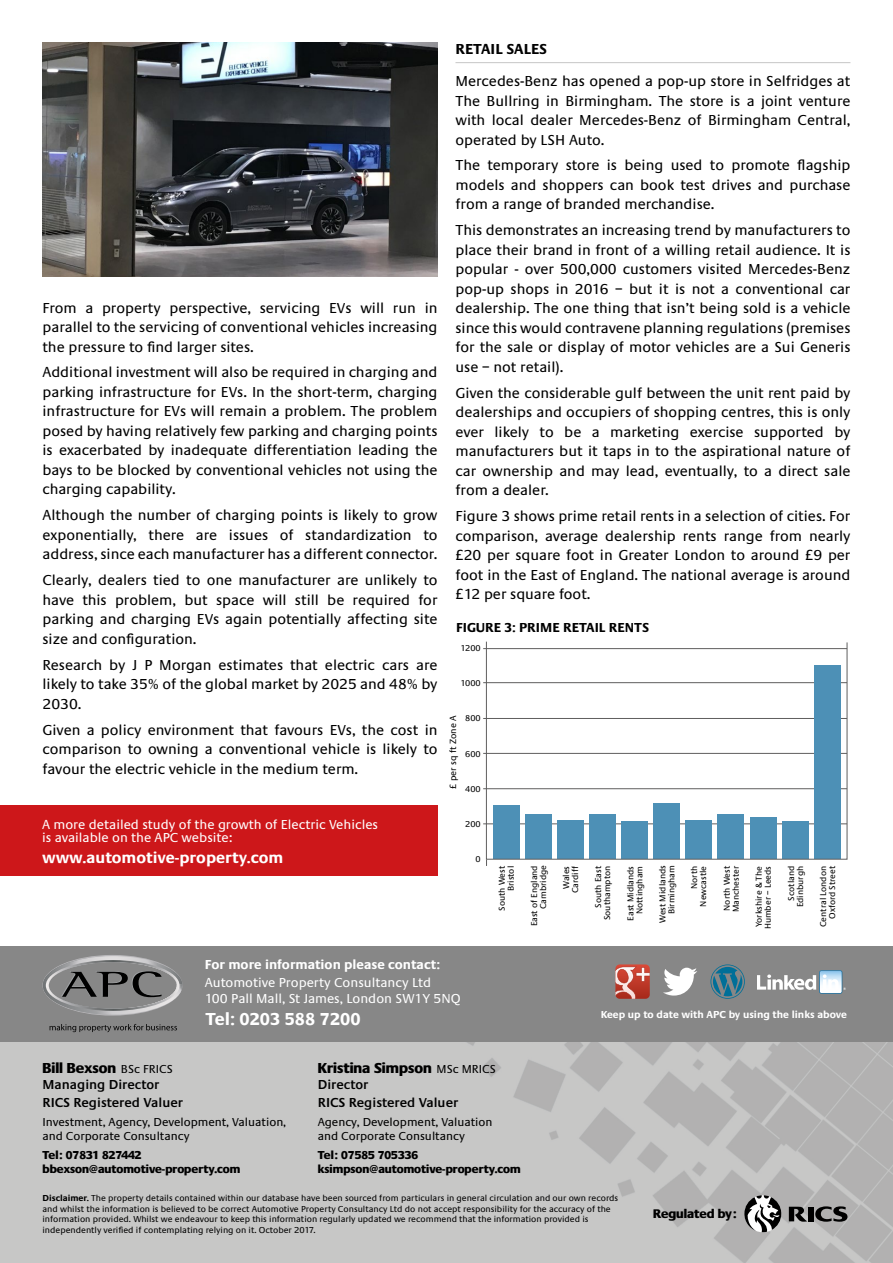
<style>
.page{position:relative;width:893px;height:1263px;background:#fff}
.page>*{position:absolute;margin:0;border:0;box-sizing:border-box;transform-origin:0 0}
.t1{font:700 18px "Praxis";color:#fff}
.t2{font:700 16.35px "Praxis";color:#fff}
.t3{font:15px/19.5px "Praxis";color:#000;text-align:justify}
.t4{font:800 15px "Praxis";color:#000}
.t5{font:700 15px "Praxis";color:#000}
.t6{font:13.5px/16.2px "Praxis";color:#fff}
.t7{font:600 13.5px/18px "Praxis";color:#000}
.t8{font:700 13.5px "Praxis";color:#fff}
.t9{font:700 13.5px "Praxis";color:#000}
.t10{font:800 12.9px "Praxis";color:#000}
.t11{font:12px/14.4px "Praxis";color:#000}
.t12{font:800 12px/14.4px "Praxis";color:#000}
.t13{font:700 10.5px "Praxis";color:#fff}
.t14{font:9.3px "Praxis";color:#000}
.t15{font:9px/10.5px "Praxis";color:#000}
.t16{font:8.85px/9px "Praxis";color:#000;text-align:right}
.s1{font-weight:400;font-size:12px}
.s2{font-weight:700}
</style>
<div class="page">
<img style="left:0;top:1041px;width:893px;height:222px">
<hr style="left:455px;top:62px;width:395px;height:1px;background:#c6c6c6">
<div style="left:0;top:946px;width:893px;height:95px;background:#878787"></div>
<svg style="left:815px;top:1206px;width:32px;height:16px"></svg>
<div style="left:808px;top:1207px;width:6px;height:14px;background:#000"></div>
<svg style="left:789px;top:1207px;width:18px;height:15px"></svg>
<svg style="left:744px;top:1195px;width:37px;height:37px"></svg>
<svg style="left:50px;top:1024px;width:127px;height:8px"></svg>
<svg style="left:43px;top:955px;width:140px;height:60px"></svg>
<svg style="left:710px;top:964px;width:35px;height:35px"></svg>
<svg style="left:663px;top:968px;width:34px;height:27px"></svg>
<svg style="left:615px;top:964px;width:35px;height:35px"></svg>
<svg style="left:757px;top:970px;width:89px;height:23px"></svg>
<img style="left:43px;top:43px;width:394px;height:233px">
<hr style="left:483px;top:788px;width:364px;height:1px;background:#5f5e5e">
<hr style="left:483px;top:823px;width:364px;height:1px;background:#5f5e5e">
<hr style="left:483px;top:753px;width:364px;height:1px;background:#5f5e5e">
<hr style="left:483px;top:718px;width:364px;height:1px;background:#5f5e5e">
<hr style="left:483px;top:682px;width:364px;height:1px;background:#5f5e5e">
<hr style="left:483px;top:648px;width:364px;height:1px;background:#5f5e5e">
<svg style="left:486px;top:641px;width:362px;height:219px"></svg>
<div style="left:0;top:805px;width:437px;height:71px;background:#cd171a"></div>
<p class="t3" style="left:43px;top:298px;width:396px">From a property perspective, servicing EVs will run in parallel to the servicing of conventional vehicles increasing the pressure to find larger sites.</p>
<p class="t3" style="left:43px;top:363px;width:396px">Additional investment will also be required in charging and parking infrastructure for EVs. In the short-term, charging infrastructure for EVs will remain a problem. The problem posed by having relatively few parking and charging points is exacerbated by inadequate differentiation leading the bays to be blocked by conventional vehicles not using the charging capability.</p>
<p class="t3" style="left:43px;top:506px;width:396px">Although the number of charging points is likely to grow exponentially, there are issues of standardization to address, since each manufacturer has a different connector.</p>
<p class="t3" style="left:43px;top:571px;width:396px">Clearly, dealers tied to one manufacturer are unlikely to have this problem, but space will still be required for parking and charging EVs again potentially affecting site size and configuration.</p>
<p class="t3" style="left:43px;top:655px;width:396px">Research by J P Morgan estimates that electric cars are likely to take 35% of the global market by 2025 and 48% by 2030.</p>
<p class="t3" style="left:43px;top:720px;width:396px">Given a policy environment that favours EVs, the cost in comparison to owning a conventional vehicle is likely to favour the electric vehicle in the medium term.</p>
<p class="t6" style="left:42px;top:818px;width:337px;line-height:13.5px">A more detailed study of the growth of Electric Vehicles is available on the APC website:</p>
<p class="t2" style="left:42px;top:848px;width:243px">www.automotive-property.com</p>
<p class="t5" style="left:455px;top:41px;width:93px">RETAIL SALES</p>
<p class="t3" style="left:455px;top:72px;width:396px">Mercedes-Benz has opened a pop-up store in Selfridges at The Bullring in Birmingham. The store is a joint venture with local dealer Mercedes-Benz of Birmingham Central, operated by LSH Auto.</p>
<p class="t3" style="left:455px;top:156px;width:396px">The temporary store is being used to promote flagship models and shoppers can book test drives and purchase from a range of branded merchandise.</p>
<p class="t3" style="left:455px;top:221px;width:396px">This demonstrates an increasing trend by manufacturers to place their brand in front of a willing retail audience. It is popular - over 500,000 customers visited Mercedes-Benz pop-up shops in 2016 – but it is not a conventional car dealership. The one thing that isn’t being sold is a vehicle since this would contravene planning regulations (premises for the sale or display of motor vehicles are a Sui Generis use – not retail).</p>
<p class="t3" style="left:455px;top:383px;width:396px">Given the considerable gulf between the unit rent paid by dealerships and occupiers of shopping centres, this is only ever likely to be a marketing exercise supported by manufacturers but it taps in to the aspirational nature of car ownership and may lead, eventually, to a direct sale from a dealer.</p>
<p class="t3" style="left:455px;top:507px;width:396px">Figure 3 shows prime retail rents in a selection of cities. For comparison, average dealership rents range from nearly £20 per square foot in Greater London to around £9 per foot in the East of England. The national average is around £12 per square foot.</p>
<p class="t9" style="left:456px;top:620px;width:195px">FIGURE 3: PRIME RETAIL RENTS</p>
<p class="t16" style="left:461px;top:644px;width:22px">1200</p>
<p class="t16" style="left:460px;top:679px;width:22px">1000</p>
<p class="t16" style="left:465px;top:714px;width:17px">800</p>
<p class="t16" style="left:465px;top:749px;width:17px">600</p>
<p class="t16" style="left:465px;top:784px;width:17px">400</p>
<p class="t16" style="left:465px;top:819px;width:17px">200</p>
<p class="t14" style="left:448px;top:789px;width:75px;rotate:-90deg">£ per sq ft Zone A</p>
<p class="t16" style="left:476px;top:855px;width:7px">0</p>
<p class="t16" style="left:530px;top:926px;width:63px;rotate:-90deg">East of England<br>Cambridge</p>
<p class="t16" style="left:658px;top:923px;width:59px;rotate:-90deg">West Midlands<br>Birmingham</p>
<p class="t16" style="left:723px;top:912px;width:48px;text-align:left;rotate:-90deg">North West<br>Manchester</p>
<p class="t16" style="left:562px;top:893px;width:29px;text-align:center;rotate:-90deg">Wales<br>Cardiff</p>
<p class="t16" style="left:594px;top:920px;width:56px;rotate:-90deg">South East<br>Southampton</p>
<p class="t16" style="left:498px;top:911px;width:46px;rotate:-90deg">South West<br>Bristol</p>
<p class="t16" style="left:819px;top:927px;width:63px;rotate:-90deg">Central London<br>Oxford Street</p>
<p class="t16" style="left:690px;top:906px;width:42px;rotate:-90deg">North<br>Newcastle</p>
<p class="t16" style="left:755px;top:929px;width:65px;text-align:left;rotate:-90deg">Yorkshire &amp; The<br>Humber – Leeds</p>
<p class="t16" style="left:626px;top:921px;width:56px;rotate:-90deg">East Midlands<br>Nottingham</p>
<p class="t16" style="left:787px;top:907px;width:43px;rotate:-90deg">Scotland<br>Edinburgh</p>
<p class="t8" style="left:205px;top:957px;width:237px">For more information please contact:</p>
<p class="t6" style="left:205px;top:974px;width:258px">Automotive Property Consultancy Ltd<br>100 Pall Mall, St James, London SW1Y 5NQ</p>
<p class="t1" style="left:206px;top:1009px;width:157px">Tel: 0203 588 7200</p>
<p class="t4" style="left:43px;top:1060px;width:132px">Bill Bexson <span class="s1">BSc FRICS</span></p>
<p class="t7" style="left:43px;top:1076px;width:142px">Managing Director<br>RICS Registered Valuer</p>
<p class="t11" style="left:43px;top:1115px;width:245px">Investment, Agency, Development, Valuation, and Corporate Consultancy</p>
<p class="t12" style="left:43px;top:1148px;width:199px">Tel: 07831 827442 bbexson@automotive-property.com</p>
<p class="t4" style="left:318px;top:1060px;width:179px">Kristina Simpson <span class="s1">MSc MRICS</span></p>
<p class="t7" style="left:318px;top:1076px;width:142px">Director<br>RICS Registered Valuer</p>
<p class="t11" style="left:318px;top:1115px;width:176px">Agency, Development, Valuation and Corporate Consultancy</p>
<p class="t12" style="left:318px;top:1148px;width:204px">Tel: 07585 705336 ksimpson@automotive-property.com</p>
<p class="t13" style="left:601px;top:1009px;width:248px">Keep up to date with APC by using the links above</p>
<p class="t15" style="left:43px;top:1193px;width:577px"><span class="s2">Disclaimer.</span> The property details contained within our database have been sourced from particulars in general circulation and our own records and whilst the information is believed to be correct Automotive Property Consultancy Ltd do not accept responsibility for the accuracy of the information provided. Whilst we endeavour to keep this information regularly updated we recommend that the information provided is independently verified if contemplating relying on it. October 2017.</p>
<p class="t10" style="left:653px;top:1206px;width:85px">Regulated by:</p>
</div>
